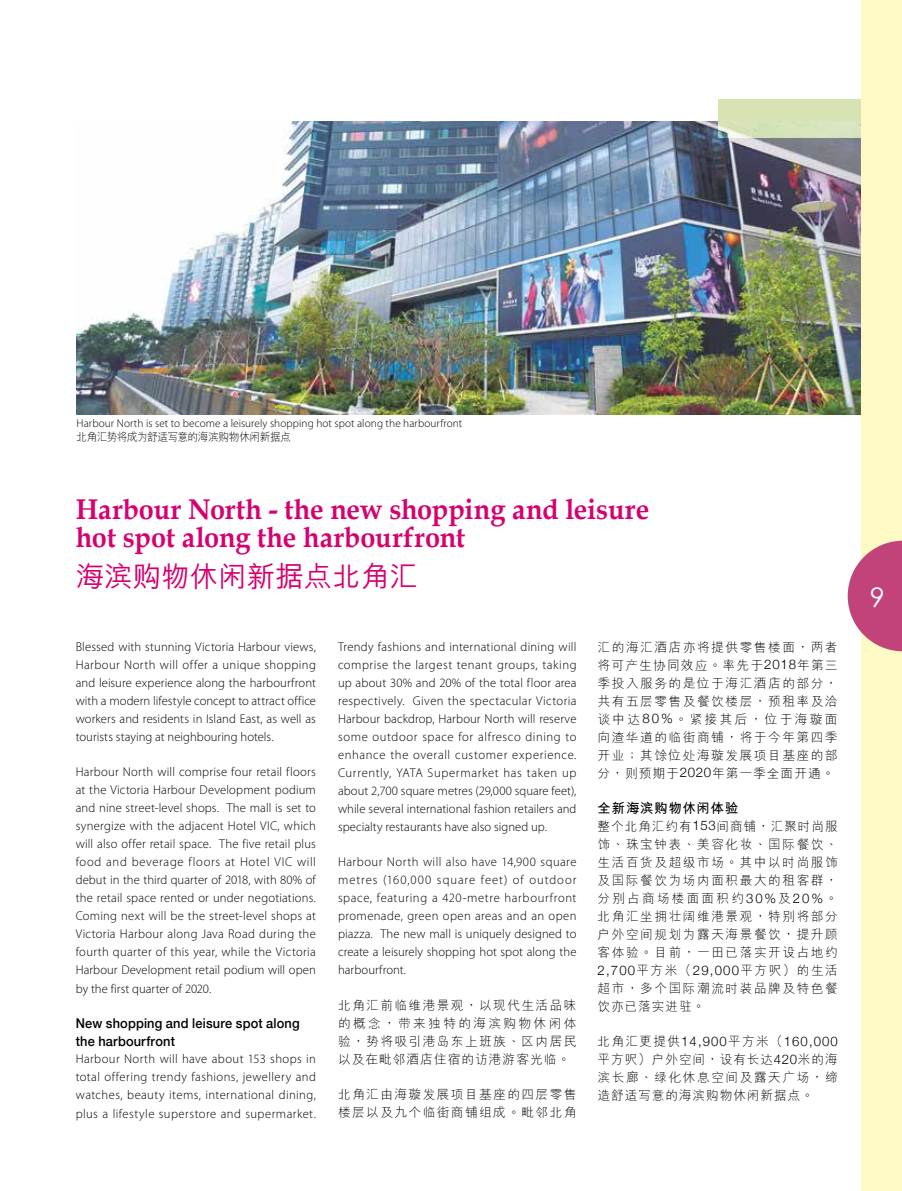
<style>
.page{position:relative;width:902px;height:1191px;background:#fff}
.page>*{position:absolute;margin:0;border:0;box-sizing:border-box;transform-origin:0 0}
.t1{font:700 28.5px/28.5px "Book Antiqua";letter-spacing:-.005em;color:#d6006f;scale:.95 1}
.t2{font:500 28.5px "M Hei HKS";color:#d6006f}
.t3{font:27px "Century Gothic";color:#fff}
.t4{font:500 13.5px/18px "Helvetica Neue";letter-spacing:.01em;color:#000;scale:.95 1}
.t5{font:700 13.5px "M Hei HKS";letter-spacing:.045em;color:#000}
.t6{font:300 13.2px "Helvetica Neue";letter-spacing:.08em;color:#000}
.t7{font:300 12.75px/18px "Myriad Pro";letter-spacing:.005em;color:#000;text-align:justify}
.t8{font:300 12.75px/18px "M Hei HKS";letter-spacing:.115em;color:#000;text-align:justify}
.t9{font:300 11.25px "Myriad Pro";letter-spacing:.01em;color:#000}
.t10{font:300 11.25px "M Hei HKS";letter-spacing:-.045em;color:#000;scale:.95 1}
.s1{font-family:"Helvetica Neue";font-size:13.2px}
.s2{font-family:"M Hei HKS";font-size:12.75px}
</style>
<div class="page">
<img style="left:77px;top:122px;width:784px;height:293px">
<div style="left:718px;top:100px;width:183px;height:38px;background:#d8e3b4"></div>
<div style="left:861px;top:0;width:40px;height:1191px;background:#fffac4"></div>
<svg style="left:847px;top:541px;width:54px;height:110px"></svg>
<p class="t9" style="left:77px;top:416px;width:387px">Harbour North is set to become a leisurely shopping hot spot along the harbourfront</p>
<p class="t10" style="left:77px;top:429px;width:227px">北角匯勢將成為舒適寫意的海濱購物休閒新據點</p>
<h1 class="t1" style="left:76px;top:495px;width:605px">Harbour North - the new shopping and leisure hot spot along the harbourfront</h1>
<h1 class="t2" style="left:76px;top:555px;width:343px">海濱購物休閒新據點北角匯</h1>
<p class="t7" style="left:76px;top:638px;width:242px">Blessed with stunning Victoria Harbour views, Harbour North will offer a unique shopping and leisure experience along the harbourfront with a modern lifestyle concept to attract office workers and residents in Island East, as well as tourists staying at neighbouring hotels.</p>
<p class="t7" style="left:76px;top:763px;width:242px">Harbour North will comprise four retail floors at the Victoria Harbour Development podium and nine street-level shops. The mall is set to synergize with the adjacent Hotel VIC, which will also offer retail space. The five retail plus food and beverage floors at Hotel VIC will debut in the third quarter of 2018, with 80% of the retail space rented or under negotiations.<br>Coming next will be the street-level shops at Victoria Harbour along Java Road during the fourth quarter of this year, while the Victoria Harbour Development retail podium will open by the first quarter of 2020.</p>
<p class="t4" style="left:76px;top:1013px;width:237px">New shopping and leisure spot along the harbourfront</p>
<p class="t7" style="left:76px;top:1050px;width:242px">Harbour North will have about 153 shops in total offering trendy fashions, jewellery and watches, beauty items, international dining, plus a lifestyle superstore and supermarket.</p>
<p class="t7" style="left:338px;top:637px;width:240px">Trendy fashions and international dining will comprise the largest tenant groups, taking up about 30% and 20% of the total floor area respectively. Given the spectacular Victoria Harbour backdrop, Harbour North will reserve some outdoor space for alfresco dining to enhance the overall customer experience.<br>Currently, YATA Supermarket has taken up about 2,700 square metres (29,000 square feet), while several international fashion retailers and specialty restaurants have also signed up.</p>
<p class="t7" style="left:338px;top:852px;width:240px">Harbour North will also have 14,900 square metres (160,000 square feet) of outdoor space, featuring a 420-metre harbourfront promenade, green open areas and an open piazza. The new mall is uniquely designed to create a leisurely shopping hot spot along the harbourfront.</p>
<p class="t8" style="left:338px;top:995px;width:240px">北角匯前臨維港景觀，以現代生活品味的概念，帶來獨特的海濱購物休閒體驗，勢將吸引港島東上班族、區內居民以及在毗鄰酒店住宿的訪港遊客光臨。</p>
<p class="t8" style="left:338px;top:1084px;width:240px">北角匯由海璇發展項目基座的四層零售樓層以及九個臨街商鋪組成。毗鄰北角</p>
<p class="t8" style="left:597px;top:637px;width:242px">匯的海匯酒店亦將提供零售樓面，兩者將可產生協同效應。率先於<span class="s1">2018</span>年第三季投入服務的是位於海匯酒店的部分，共有五層零售及餐飲樓層，預租率及洽談中達<span class="s1">80%</span>。緊接其後，位於海璇面向渣華道的臨街商鋪，將於今年第四季開業；其餘位處海璇發展項目基座的部分，則預期於<span class="s1">2020</span>年第一季全面開通。</p>
<p class="t5" style="left:597px;top:798px;width:143px">全新海濱購物休閒體驗</p>
<p class="t8" style="left:597px;top:816px;width:242px">整個北角匯約有<span class="s1">153</span>間商鋪，匯聚時尚服飾、珠寶鐘錶、美容化妝、國際餐飲、生活百貨及超級市場。其中以時尚服飾及國際餐飲為場內面積最大的租客群，分別佔商場樓面面積約<span class="s1">30%</span>及<span class="s1">20%</span>。北角匯坐擁壯闊維港景觀，特別將部分戶外空間規劃為露天海景餐飲，提升顧客體驗。目前，一田已落實開設佔地約</p>
<p class="t6" style="left:597px;top:959px;width:242px">2,700<span class="s2">平方米（</span>29,000<span class="s2">平方呎）的生活</span></p>
<p class="t8" style="left:597px;top:978px;width:242px">超市，多個國際潮流時裝品牌及特色餐飲亦已落實進駐。</p>
<p class="t6" style="left:597px;top:1030px;width:242px"><span class="s2">北角匯更提供</span>14,900<span class="s2">平方米（</span>160,000</p>
<p class="t8" style="left:597px;top:1049px;width:242px">平方呎）戶外空間，設有長達<span class="s1">420</span>米的海濱長廊、綠化休息空間及露天廣場，締造舒適寫意的海濱購物休閒新據點。</p>
<h2 class="t3" style="left:869px;top:581px;width:16px">9</h2>
</div>
